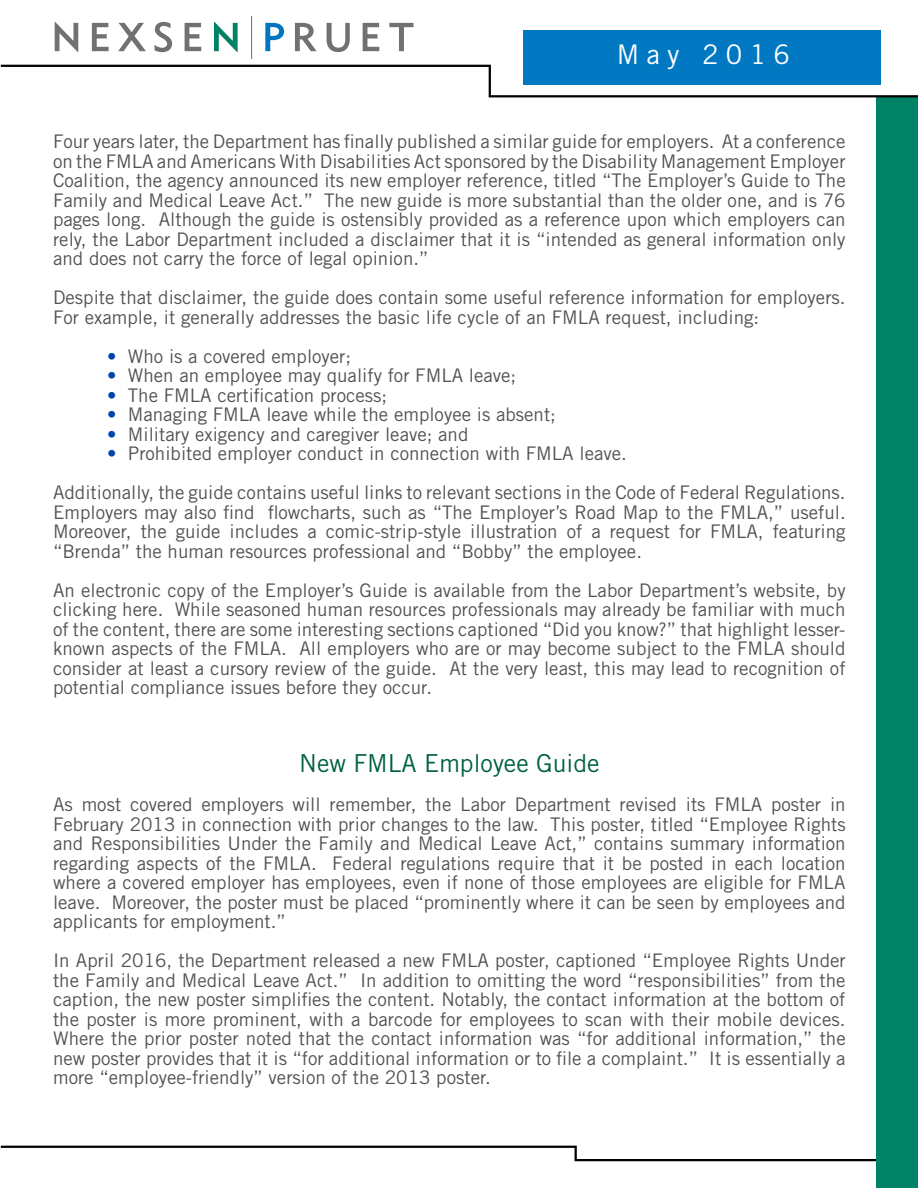
<style>
.page{position:relative;width:918px;height:1188px;background:#fff}
.page>*{position:absolute;margin:0;border:0;box-sizing:border-box;transform-origin:0 0}
.t1{font:27px "Trade Gothic LT Std";letter-spacing:.27em;color:#fff}
.t2{font:24.75px "Trade Gothic LT Std";color:#006140}
.t3{font:18.75px/19.5px "Trade Gothic LT Std";color:#525254;text-align:justify}
.s1{color:#0045ad}
</style>
<div class="page">
<svg style="left:55px;top:22px;width:23px;height:30px"></svg>
<svg style="left:92px;top:23px;width:17px;height:28px"></svg>
<svg style="left:118px;top:23px;width:28px;height:28px"></svg>
<svg style="left:0;top:1145px;width:877px;height:17px"></svg>
<div style="left:524px;top:30px;width:357px;height:55px;background:#0078c2"></div>
<div style="left:877px;top:96px;width:41px;height:1092px;background:#008266"></div>
<svg style="left:154px;top:22px;width:18px;height:30px"></svg>
<svg style="left:185px;top:23px;width:16px;height:28px"></svg>
<svg style="left:214px;top:22px;width:24px;height:30px"></svg>
<hr style="left:251px;top:16px;width:1px;height:43px;background:#717073">
<svg style="left:265px;top:23px;width:19px;height:28px"></svg>
<svg style="left:295px;top:23px;width:22px;height:28px"></svg>
<svg style="left:327px;top:23px;width:23px;height:29px"></svg>
<svg style="left:363px;top:23px;width:16px;height:28px"></svg>
<svg style="left:389px;top:23px;width:24px;height:28px"></svg>
<svg style="left:0;top:64px;width:918px;height:35px"></svg>
<h1 class="t1" style="left:617px;top:38px;width:175px">May 2016</h1>
<p class="t3" style="left:53px;top:132px;width:794px">Four years later, the Department has finally published a similar guide for employers. At a conference on the FMLA and Americans With Disabilities Act sponsored by the Disability Management Employer Coalition, the agency announced its new employer reference, titled “The Employer’s Guide to The Family and Medical Leave Act.” The new guide is more substantial than the older one, and is 76 pages long. Although the guide is ostensibly provided as a reference upon which employers can rely, the Labor Department included a disclaimer that it is “intended as general information only and does not carry the force of legal opinion.”</p>
<p class="t3" style="left:53px;top:288px;width:794px">Despite that disclaimer, the guide does contain some useful reference information for employers.<br>For example, it generally addresses the basic life cycle of an FMLA request, including:</p>
<p class="t3" style="left:107px;top:346px;width:246px"><span class="s1">•</span> Who is a covered employer;</p>
<p class="t3" style="left:107px;top:366px;width:411px"><span class="s1">•</span> When an employee may qualify for FMLA leave;</p>
<p class="t3" style="left:107px;top:385px;width:282px"><span class="s1">•</span> The FMLA certification process;</p>
<p class="t3" style="left:107px;top:405px;width:450px"><span class="s1">•</span> Managing FMLA leave while the employee is absent;</p>
<p class="t3" style="left:107px;top:424px;width:363px"><span class="s1">•</span> Military exigency and caregiver leave; and</p>
<p class="t3" style="left:53px;top:434px;width:794px;line-height:39px;text-indent:54px"><span class="s1">•</span> Prohibited employer conduct in connection with FMLA leave.<br>Additionally, the guide contains useful links to relevant sections in the Code of Federal Regulations.</p>
<p class="t3" style="left:53px;top:502px;width:794px">Employers may also find flowcharts, such as “The Employer’s Road Map to the FMLA,” useful.<br>Moreover, the guide includes a comic-strip-style illustration of a request for FMLA, featuring “Brenda” the human resources professional and “Bobby” the employee.</p>
<p class="t3" style="left:53px;top:580px;width:794px">An electronic copy of the Employer’s Guide is available from the Labor Department’s website, by clicking here. While seasoned human resources professionals may already be familiar with much of the content, there are some interesting sections captioned “Did you know?” that highlight lesser&shy;known aspects of the FMLA. All employers who are or may become subject to the FMLA should consider at least a cursory review of the guide. At the very least, this may lead to recognition of potential compliance issues before they occur.</p>
<h2 class="t2" style="left:299px;top:749px;width:302px">New FMLA Employee Guide</h2>
<p class="t3" style="left:53px;top:795px;width:794px">As most covered employers will remember, the Labor Department revised its FMLA poster in February 2013 in connection with prior changes to the law. This poster, titled “Employee Rights and Responsibilities Under the Family and Medical Leave Act,” contains summary information regarding aspects of the FMLA. Federal regulations require that it be posted in each location where a covered employer has employees, even if none of those employees are eligible for FMLA leave. Moreover, the poster must be placed “prominently where it can be seen by employees and applicants for employment.”</p>
<p class="t3" style="left:53px;top:951px;width:794px">In April 2016, the Department released a new FMLA poster, captioned “Employee Rights Under the Family and Medical Leave Act.” In addition to omitting the word “responsibilities” from the caption, the new poster simplifies the content. Notably, the contact information at the bottom of the poster is more prominent, with a barcode for employees to scan with their mobile devices.<br>Where the prior poster noted that the contact information was “for additional information,” the new poster provides that it is “for additional information or to file a complaint.” It is essentially a more “employee-friendly” version of the 2013 poster.</p>
</div>
